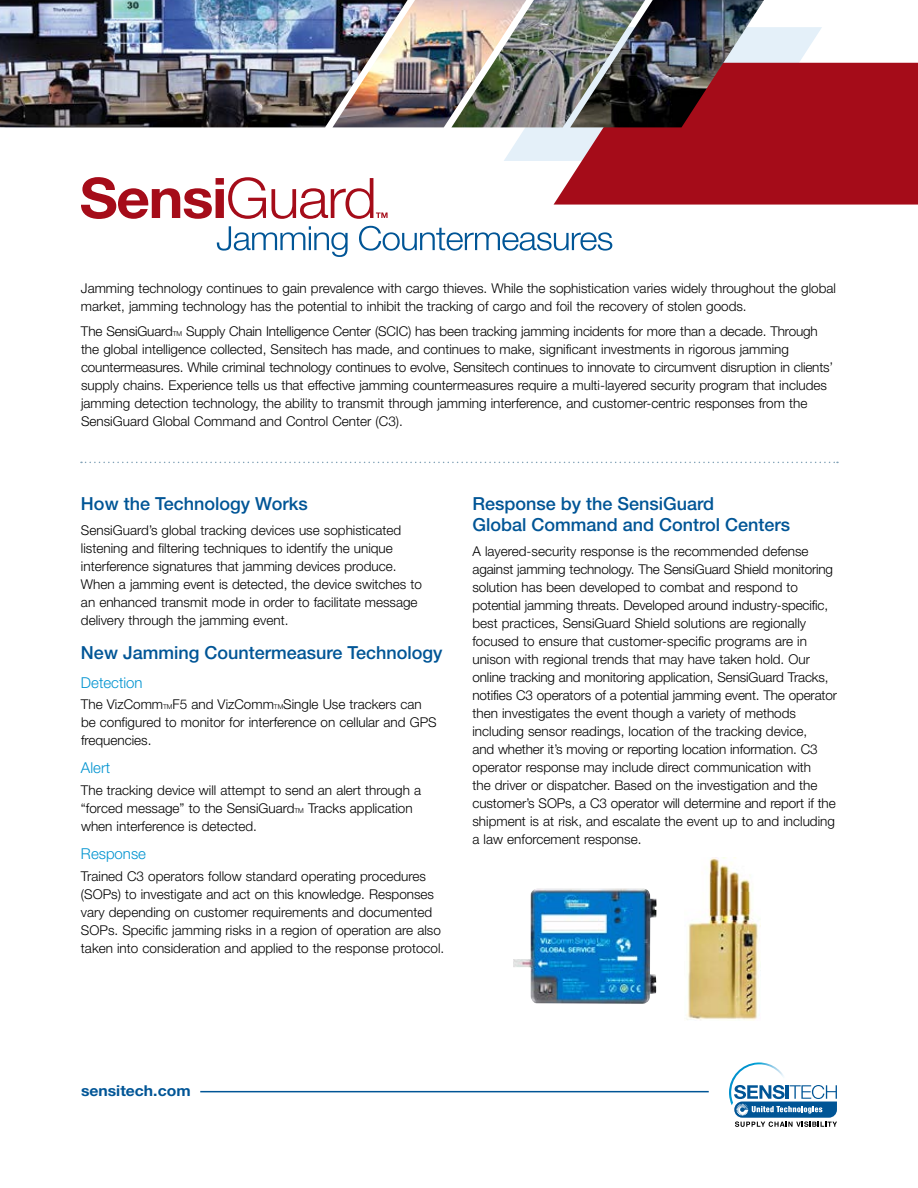
<style>
.page{position:relative;width:918px;height:1188px;background:#fff}
.page>*{position:absolute;margin:0;border:0;box-sizing:border-box;transform-origin:0 0}
.t1{font:500 18px/21px "Helvetica Neue LT Std";color:#005596}
.t2{font:300 15px "Helvetica Neue LT Std";color:#0093d0}
.t3{font:700 15px "Helvetica Neue LT Std";color:#005596;scale:1.05 1}
.t4{font:300 13.5px/18px "Helvetica Neue LT Std";color:#000}
.s1{font-size:6.75px}
</style>
<div class="page">
<svg style="left:504px;top:27px;width:318px;height:134px"></svg>
<div style="left:554px;top:63px;width:364px;height:142px;background:#a50c19"></div>
<img style="left:0;top:0;width:333px;height:127px">
<img style="left:333px;top:0;width:118px;height:127px">
<img style="left:451px;top:0;width:119px;height:127px">
<img style="left:570px;top:0;width:203px;height:127px">
<svg style="left:217px;top:226px;width:131px;height:31px"></svg>
<svg style="left:359px;top:226px;width:253px;height:25px"></svg>
<svg style="left:81px;top:177px;width:307px;height:42px"></svg>
<svg style="left:734px;top:1085px;width:103px;height:42px"></svg>
<img style="left:729px;top:1062px;width:59px;height:43px">
<hr style="left:200px;top:1091px;width:509px;height:1px;background:#005596">
<svg style="left:81px;top:462px;width:757px;height:1px"></svg>
<img style="left:513px;top:888px;width:144px;height:116px">
<img style="left:687px;top:858px;width:71px;height:162px">
<p class="t4" style="left:81px;top:279px;width:756px">Jamming technology continues to gain prevalence with cargo thieves. While the sophistication varies widely throughout the global market, jamming technology has the potential to inhibit the tracking of cargo and foil the recovery of stolen goods.</p>
<p class="t4" style="left:81px;top:322px;width:754px">The SensiGuard<span class="s1">TM</span> Supply Chain Intelligence Center (SCIC) has been tracking jamming incidents for more than a decade. Through the global intelligence collected, Sensitech has made, and continues to make, significant investments in rigorous jamming countermeasures. While criminal technology continues to evolve, Sensitech continues to innovate to circumvent disruption in clients’ supply chains. Experience tells us that effective jamming countermeasures require a multi-layered security program that includes jamming detection technology, the ability to transmit through jamming interference, and customer-centric responses from the SensiGuard Global Command and Control Center (C3).</p>
<h1 class="t1" style="left:81px;top:493px;width:228px">How the Technology Works</h1>
<p class="t4" style="left:81px;top:521px;width:342px">SensiGuard’s global tracking devices use sophisticated listening and filtering techniques to identify the unique interference signatures that jamming devices produce.<br>When a jamming event is detected, the device switches to an enhanced transmit mode in order to facilitate message delivery through the jamming event.</p>
<h1 class="t1" style="left:81px;top:642px;width:363px">New Jamming Countermeasure Technology</h1>
<p class="t2" style="left:81px;top:673px;width:63px">Detection</p>
<p class="t4" style="left:81px;top:695px;width:357px">The VizComm<span class="s1">TM</span>F5 and VizComm<span class="s1">TM</span>Single Use trackers can be configured to monitor for interference on cellular and GPS frequencies.</p>
<p class="t2" style="left:81px;top:759px;width:31px">Alert</p>
<p class="t4" style="left:81px;top:781px;width:342px">The tracking device will attempt to send an alert through a “forced message” to the SensiGuard<span class="s1">TM</span> Tracks application when interference is detected.</p>
<p class="t2" style="left:81px;top:845px;width:67px">Response</p>
<p class="t4" style="left:81px;top:867px;width:365px">Trained C3 operators follow standard operating procedures (SOPs) to investigate and act on this knowledge. Responses vary depending on customer requirements and documented SOPs. Specific jamming risks in a region of operation are also taken into consideration and applied to the response protocol.</p>
<h1 class="t1" style="left:472px;top:493px;width:319px">Response by the SensiGuard<br>Global Command and Control Centers</h1>
<p class="t4" style="left:472px;top:542px;width:366px">A layered-security response is the recommended defense against jamming technology. The SensiGuard Shield monitoring solution has been developed to combat and respond to potential jamming threats. Developed around industry-specific, best practices, SensiGuard Shield solutions are regionally focused to ensure that customer-specific programs are in unison with regional trends that may have taken hold. Our online tracking and monitoring application, SensiGuard Tracks, notifies C3 operators of a potential jamming event. The operator then investigates the event though a variety of methods including sensor readings, location of the tracking device,<br>and whether it’s moving or reporting location information. C3 operator response may include direct communication with<br>the driver or dispatcher. Based on the investigation and the customer’s SOPs, a C3 operator will determine and report if the shipment is at risk, and escalate the event up to and including a law enforcement response.</p>
<p class="t3" style="left:81px;top:1081px;width:106px">sensitech.com</p>
</div>
